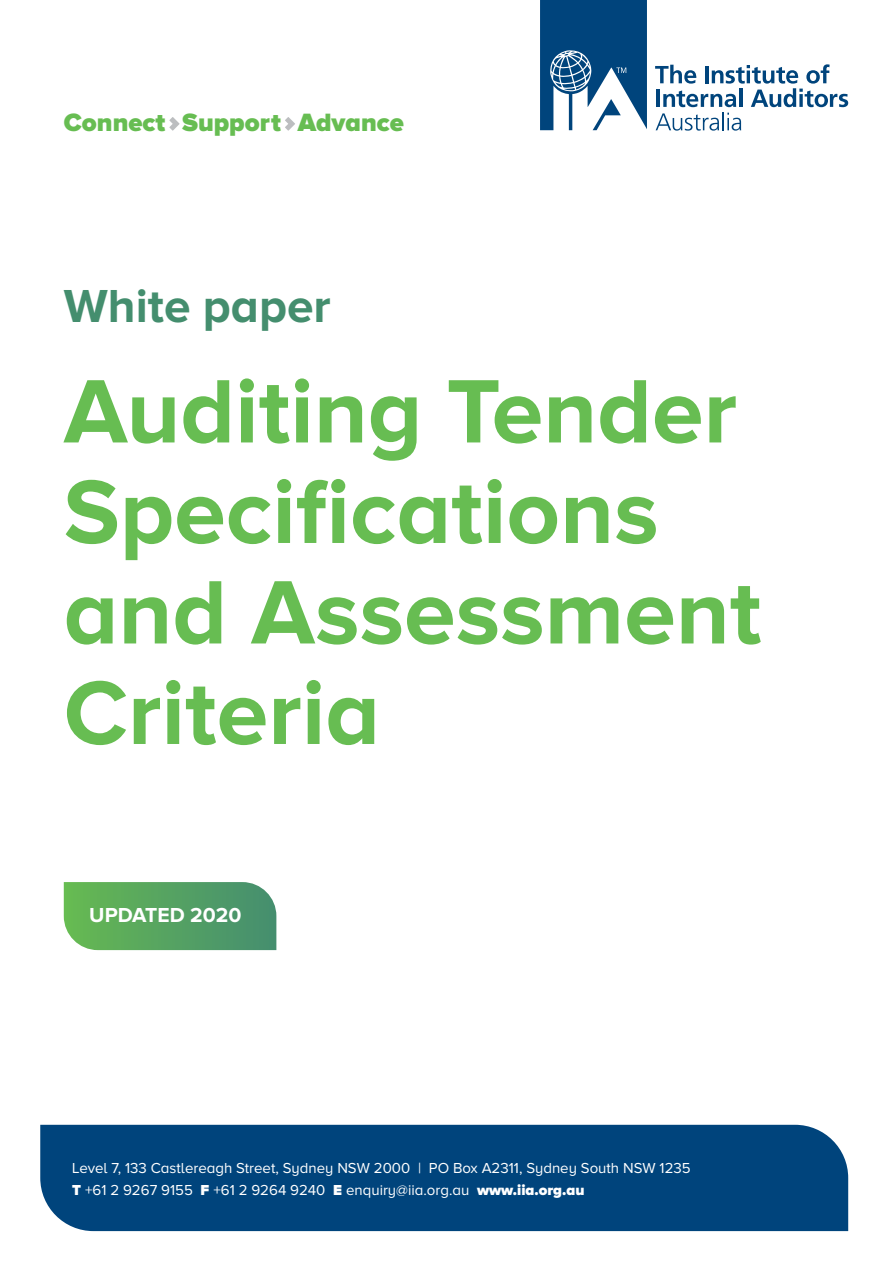
<style>
.page{position:relative;width:893px;height:1263px;background:#fff}
.page>*{position:absolute;margin:0;border:0;box-sizing:border-box;transform-origin:0 0}
.t1{font:700 93.3px/100.5px "Proxima Nova A";color:#67bd52}
.t2{font:700 48px "Proxima Nova A";color:#448e6e}
.t3{font:900 25.95px "Proxima Nova A";color:#67bd52}
.t4{font:700 21px "Proxima Nova A";color:#fff}
.t5{font:15px/22.5px "Proxima Nova A";color:#fff}
.s1{font-weight:900}
</style>
<div class="page">
<svg style="left:655px;top:64px;width:193px;height:67px"></svg>
<svg style="left:540px;top:0;width:107px;height:130px"></svg>
<div style="left:40px;top:1125px;width:808px;height:106px;background:#00447c"></div>
<svg style="left:169px;top:117px;width:11px;height:14px"></svg>
<svg style="left:285px;top:117px;width:10px;height:14px"></svg>
<svg style="left:64px;top:882px;width:212px;height:68px;background:#5ba666"></svg>
<h3 class="t3" style="left:64px;top:107px;width:342px">Connect Support Advance</h3>
<h2 class="t2" style="left:64px;top:279px;width:269px">White paper</h2>
<h1 class="t1" style="left:64px;top:359px;width:699px">Auditing Tender<br>Specifications and Assessment<br>Criteria</h1>
<h3 class="t4" style="left:89px;top:903px;width:154px">UPDATED 2020</h3>
<p class="t5" style="left:72px;top:1156px;width:620px">Level 7, 133 Castlereagh Street, Sydney NSW 2000 | PO Box A2311, Sydney South NSW 1235<br><span class="s1">T</span> +61 2 9267 9155 <span class="s1">F</span> +61 2 9264 9240 <span class="s1">E</span> enquiry@iia.org.au <span class="s1">www.iia.org.au</span></p>
</div>
